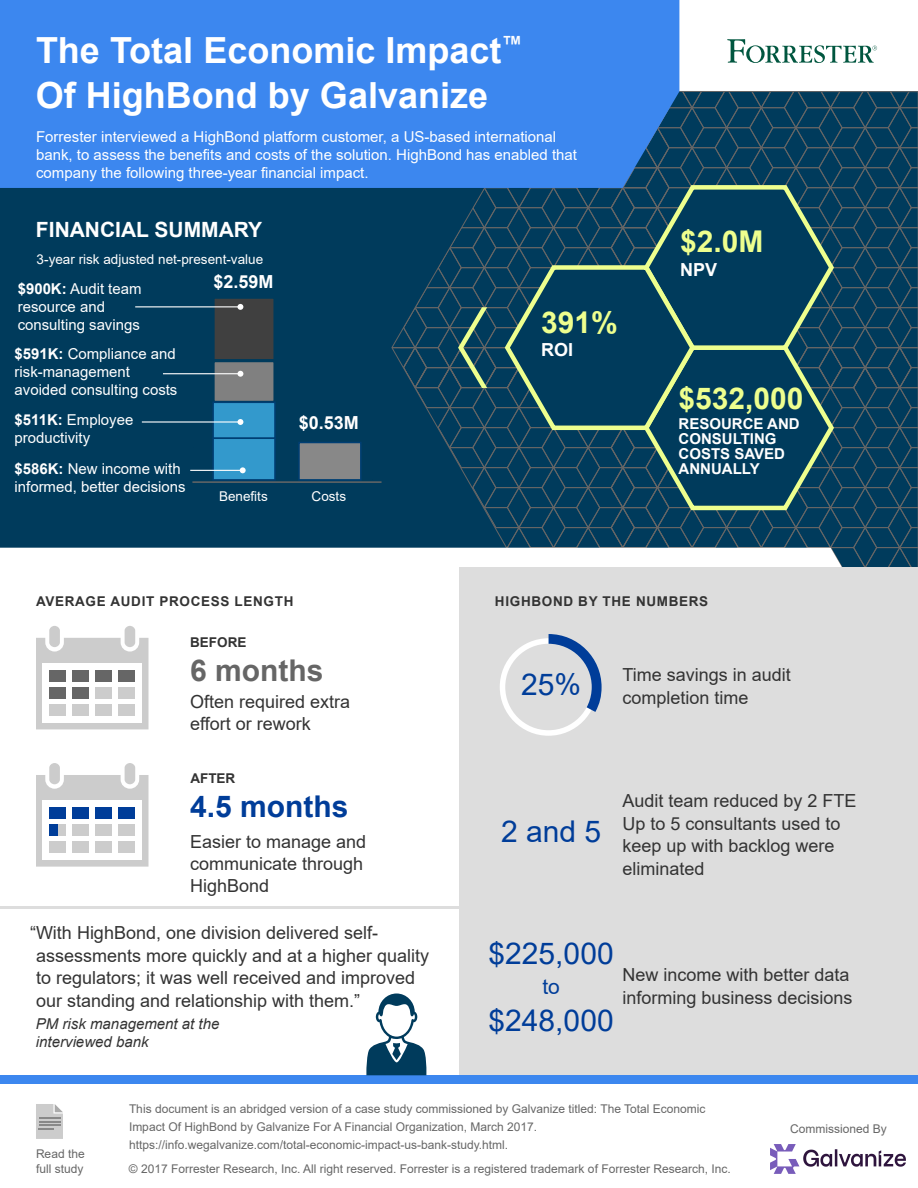
<style>
.page{position:relative;width:918px;height:1188px;background:#fff}
.page>*{position:absolute;margin:0;border:0;box-sizing:border-box;transform-origin:0 0}
.t1{font:700 36px/45px "Arial";color:#fff}
.t2{font:30px "Arial";color:#003d99}
.t3{font:700 30px "Arial";color:#eeff8e}
.t4{font:700 30px "Arial";color:#003d99}
.t5{font:700 30px "Arial";color:#666}
.t6{font:700 21px "Arial";color:#fff}
.t7{font:21px "Arial";color:#003d99}
.t8{font:18px/22.5px "Arial";color:#333}
.t9{font:700 18px "Arial";color:#fff}
.t10{font:15px/18px "Arial";color:#fff}
.t11{font:700 15px/15px "Arial";color:#fff}
.t12{font:italic 15px/18px "Arial";color:#333}
.t13{font:700 13.5px "Arial";letter-spacing:.05em;color:#333}
.t14{font:13.5px "Arial";color:#fff}
.t15{font:12px/18px "Arial";color:#666}
.s1{font-weight:700}
</style>
<div class="page">
<div style="left:0;top:92px;width:918px;height:990px;background:#003b5c"></div>
<div style="left:0;top:548px;width:459px;height:527px;background:#fff"></div>
<div style="left:0;top:0;width:679px;height:188px;background:#3c87ef"></div>
<svg style="left:727px;top:39px;width:150px;height:24px"></svg>
<div style="left:459px;top:568px;width:459px;height:515px;background:#ddd"></div>
<div style="left:0;top:1075px;width:918px;height:9px;background:#3c87ef"></div>
<div style="left:193px;top:476px;width:7px;height:8px;border:3px solid #003b5c;border-radius:50%"></div>
<svg style="left:194px;top:477px;width:5px;height:7px"></svg>
<div style="left:193px;top:406px;width:7px;height:8px;border:3px solid #003b5c;border-radius:50%"></div>
<svg style="left:193px;top:406px;width:6px;height:8px"></svg>
<svg style="left:188px;top:374px;width:12px;height:1px"></svg>
<div style="left:193px;top:335px;width:7px;height:8px;border:3px solid #003b5c;border-radius:50%"></div>
<svg style="left:193px;top:335px;width:6px;height:8px"></svg>
<svg style="left:186px;top:307px;width:14px;height:1px"></svg>
<div style="left:193px;top:265px;width:7px;height:8px;border:3px solid #003b5c;border-radius:50%"></div>
<svg style="left:193px;top:265px;width:6px;height:8px"></svg>
<div style="left:212px;top:296px;width:64px;height:66px;background:#404040;border:3px solid #003b5c"></div>
<div style="left:212px;top:359px;width:64px;height:45px;background:#808080;border:3px solid #003b5c"></div>
<div style="left:212px;top:402px;width:64px;height:37px;background:#39c;border:2px solid #003f74"></div>
<div style="left:212px;top:438px;width:64px;height:43px;background:#39c;border:2px solid #003f74"></div>
<div style="left:298px;top:442px;width:64px;height:39px;background:#888;border:2px solid #003f74"></div>
<svg style="left:36px;top:638px;width:112px;height:91px;background:#cfcfcf"></svg>
<div style="left:49px;top:626px;width:11px;height:21px;background:#ccc;border-radius:5px"></div>
<div style="left:125px;top:626px;width:10px;height:21px;background:#ccc;border-radius:5px"></div>
<div style="left:43px;top:663px;width:99px;height:60px;background:#fff"></div>
<div style="left:49px;top:670px;width:17px;height:12px;background:#666"></div>
<div style="left:72px;top:670px;width:17px;height:12px;background:#666"></div>
<div style="left:49px;top:687px;width:17px;height:12px;background:#666"></div>
<div style="left:72px;top:687px;width:17px;height:12px;background:#666"></div>
<div style="left:72px;top:704px;width:17px;height:12px;background:#ccc"></div>
<div style="left:95px;top:670px;width:17px;height:12px;background:#666"></div>
<div style="left:95px;top:704px;width:17px;height:12px;background:#ccc"></div>
<div style="left:118px;top:670px;width:17px;height:12px;background:#666"></div>
<div style="left:118px;top:704px;width:17px;height:12px;background:#ccc"></div>
<svg style="left:36px;top:775px;width:112px;height:92px;background:#d0d0d0"></svg>
<div style="left:49px;top:763px;width:11px;height:21px;background:#ccc;border-radius:5px"></div>
<div style="left:125px;top:763px;width:10px;height:21px;background:#ccc;border-radius:5px"></div>
<div style="left:43px;top:800px;width:99px;height:60px;background:#fff"></div>
<div style="left:49px;top:807px;width:17px;height:12px;background:#003d99"></div>
<div style="left:72px;top:807px;width:17px;height:12px;background:#003d99"></div>
<div style="left:49px;top:824px;width:17px;height:12px;background:#ccc"></div>
<div style="left:72px;top:824px;width:17px;height:12px;background:#ccc"></div>
<div style="left:49px;top:841px;width:17px;height:12px;background:#ccc"></div>
<div style="left:72px;top:841px;width:17px;height:12px;background:#ccc"></div>
<div style="left:95px;top:807px;width:17px;height:12px;background:#003d99"></div>
<div style="left:95px;top:824px;width:17px;height:12px;background:#ccc"></div>
<div style="left:95px;top:841px;width:17px;height:12px;background:#ccc"></div>
<div style="left:118px;top:824px;width:17px;height:12px;background:#ccc"></div>
<div style="left:118px;top:841px;width:17px;height:12px;background:#ccc"></div>
<hr style="left:0;top:906px;width:460px;height:3px;background:#ddd">
<div style="left:500px;top:638px;width:97px;height:98px;background:#fff;border-radius:50%"></div>
<svg style="left:549px;top:634px;width:53px;height:78px"></svg>
<div style="left:505px;top:644px;width:87px;height:86px;background:#ddd;border-radius:50%"></div>
<hr style="left:135px;top:306px;width:106px;height:1px;background:#fff">
<svg style="left:237px;top:304px;width:6px;height:6px"></svg>
<hr style="left:190px;top:470px;width:53px;height:1px;background:#fff">
<svg style="left:240px;top:467px;width:6px;height:6px"></svg>
<hr style="left:192px;top:481px;width:190px;height:2px;background:#666">
<svg style="left:392px;top:91px;width:526px;height:478px"></svg>
<svg style="left:36px;top:1104px;width:27px;height:35px"></svg>
<div style="left:118px;top:807px;width:17px;height:12px;background:#003d99"></div>
<div style="left:95px;top:687px;width:17px;height:12px;background:#ccc"></div>
<div style="left:118px;top:687px;width:17px;height:12px;background:#ccc"></div>
<div style="left:49px;top:704px;width:17px;height:12px;background:#ccc"></div>
<div style="left:49px;top:824px;width:8px;height:12px;background:#003d99"></div>
<svg style="left:366px;top:993px;width:60px;height:82px"></svg>
<hr style="left:163px;top:373px;width:78px;height:1px;background:#fff">
<svg style="left:237px;top:371px;width:6px;height:6px"></svg>
<hr style="left:142px;top:421px;width:99px;height:2px;background:#fff">
<svg style="left:237px;top:419px;width:6px;height:6px"></svg>
<img style="left:770px;top:1144px;width:135px;height:30px">
<h1 class="t1" style="left:36px;top:29px;width:488px">The Total Economic Impact<sup>™<br></sup>Of HighBond by Galvanize</h1>
<p class="t10" style="left:36px;top:127px;width:543px">Forrester interviewed a HighBond platform customer, a US-based international bank, to assess the benefits and costs of the solution. HighBond has enabled that company the following three-year financial impact.</p>
<p class="t6" style="left:36px;top:215px;width:228px">FINANCIAL SUMMARY</p>
<p class="t14" style="left:37px;top:250px;width:228px">3-year risk adjusted net-present-value</p>
<p class="t10" style="left:18px;top:280px;width:125px"><span class="s1">$900K:</span> Audit team resource and consulting savings</p>
<p class="t10" style="left:15px;top:345px;width:164px"><span class="s1">$591K:</span> Compliance and risk-management avoided consulting costs</p>
<p class="t10" style="left:15px;top:411px;width:120px"><span class="s1">$511K:</span> Employee productivity</p>
<p class="t10" style="left:15px;top:460px;width:173px"><span class="s1">$586K:</span> New income with informed, better decisions</p>
<p class="t9" style="left:213px;top:269px;width:62px">$2.59M</p>
<p class="t9" style="left:299px;top:410px;width:62px">$0.53M</p>
<p class="t14" style="left:219px;top:487px;width:50px">Benefits</p>
<p class="t14" style="left:312px;top:487px;width:36px">Costs</p>
<h2 class="t3" style="left:541px;top:301px;width:78px">391%</h2>
<p class="t9" style="left:541px;top:337px;width:34px">ROI</p>
<h2 class="t3" style="left:680px;top:220px;width:85px">$2.0M</h2>
<p class="t9" style="left:680px;top:257px;width:39px">NPV</p>
<h2 class="t3" style="left:679px;top:378px;width:127px">$532,000</h2>
<p class="t11" style="left:679px;top:417px;width:123px">RESOURCE AND<br>CONSULTING<br>COSTS SAVED<br>ANNUALLY</p>
<p class="t13" style="left:36px;top:591px;width:259px">AVERAGE AUDIT PROCESS LENGTH</p>
<p class="t13" style="left:190px;top:633px;width:58px">BEFORE</p>
<h2 class="t5" style="left:190px;top:649px;width:135px">6 months</h2>
<p class="t8" style="left:190px;top:691px;width:162px;line-height:21.6px">Often required extra effort or rework</p>
<p class="t13" style="left:190px;top:769px;width:46px">AFTER</p>
<h2 class="t4" style="left:190px;top:785px;width:160px">4.5 months</h2>
<p class="t8" style="left:190px;top:831px;width:178px;line-height:21.6px">Easier to manage and communicate through<br>HighBond</p>
<p class="t8" style="left:36px;top:921px;width:395px;text-indent:-6px">“With HighBond, one division delivered self&shy;assessments more quickly and at a higher quality to regulators; it was well received and improved our standing and relationship with them.”</p>
<p class="t12" style="left:36px;top:1015px;width:185px">PM risk management at the interviewed bank</p>
<p class="t13" style="left:495px;top:591px;width:215px">HIGHBOND BY THE NUMBERS</p>
<h2 class="t2" style="left:521px;top:664px;width:62px">25%</h2>
<p class="t8" style="left:622px;top:664px;width:170px">Time savings in audit completion time</p>
<h2 class="t2" style="left:501px;top:811px;width:102px">2 and 5</h2>
<p class="t8" style="left:622px;top:790px;width:236px">Audit team reduced by 2 FTE<br>Up to 5 consultants used to keep up with backlog were eliminated</p>
<h2 class="t2" style="left:489px;top:933px;width:127px">$225,000</h2>
<p class="t7" style="left:542px;top:972px;width:19px">to</p>
<h2 class="t2" style="left:489px;top:1000px;width:127px">$248,000</h2>
<p class="t8" style="left:622px;top:964px;width:232px">New income with better data informing business decisions</p>
<p class="t15" style="left:36px;top:1146px;width:50px;line-height:15px">Read the full study</p>
<p class="t15" style="left:129px;top:1099px;width:578px">This document is an abridged version of a case study commissioned by Galvanize titled: The Total Economic<br>Impact Of HighBond by Galvanize For A Financial Organization, March 2017. https://info.wegalvanize.com/total-economic-impact-us-bank-study.html.</p>
<p class="t15" style="left:129px;top:1160px;width:603px">© 2017 Forrester Research, Inc. All right reserved. Forrester is a registered trademark of Forrester Research, Inc.</p>
<p class="t15" style="left:790px;top:1120px;width:98px">Commissioned By</p>
</div>
